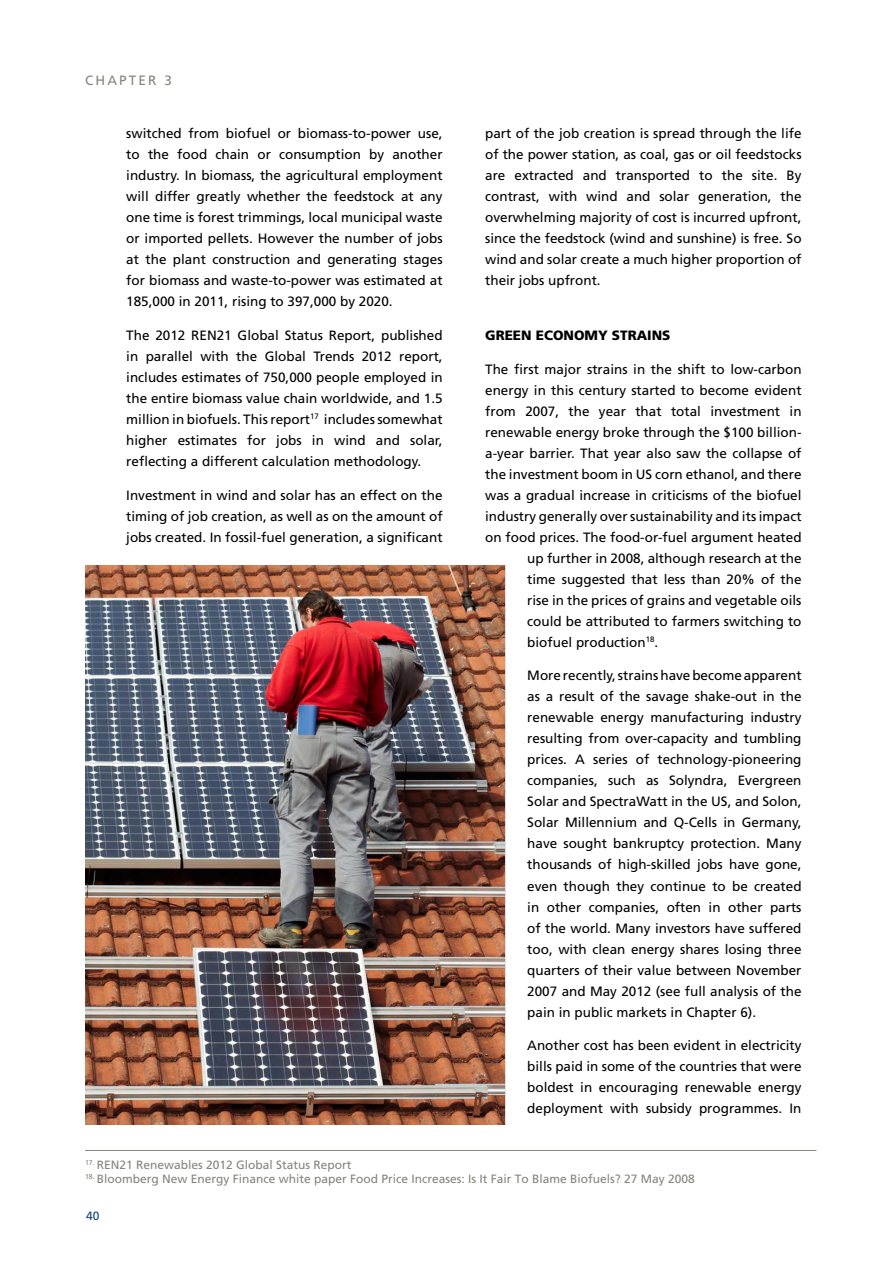
<style>
.page{position:relative;width:893px;height:1263px;background:#fff}
.page>*{position:absolute;margin:0;border:0;box-sizing:border-box;transform-origin:0 0}
.t1{font:13.5px/21px "Frutiger";color:#000;text-align:justify}
.t2{font:900 13.5px "Frutiger";color:#000}
.t3{font:13.5px "Frutiger";color:#85857a}
.t4{font:12px "Frutiger";color:#85857a}
.t5{font:12px "Frutiger";color:#13467a}
.t6{font:7.05px "Frutiger";color:#85857a}
.s1{font-size:12px}
</style>
<div class="page">
<img style="left:85px;top:566px;width:419px;height:559px">
<hr style="left:85px;top:1150px;width:731px;height:1px;background:#85857a">
<p class="t3" style="left:85px;top:72px;width:89px">ch apt er 3</p>
<p class="t1" style="left:126px;top:123px;width:318px">switched from biofuel or biomass-to-power use, to the food chain or consumption by another industry. I n biomass, the agricultural employment will differ greatly whether the feedstock at any one time is forest trimmings, local municipal waste or imported pellets. However the number of jobs at the plant construction and generating stages for biomass and waste-to-power was estimated at 185,000 in 2011, rising to 397,000 by 2020.</p>
<p class="t1" style="left:126px;top:325px;width:74px">The 2012 REN</p>
<p class="t1" style="left:126px;top:325px;width:318px;text-indent:90px">21 Global Status Report, published in parallel with the Global Trends 2012 report, includes estimates of 750,000 people employed in the entire biomass value chain worldwide, and 1.5 million in biofuels. This report<sup>17</sup> includes somewhat higher estimates for jobs in wind and solar, reflecting a different calculation methodology.</p>
<p class="t1" style="left:126px;top:484px;width:318px">I nvestment in wind and solar has an effect on the timing of job creation, as well as on the amount of jobs created. I n fossil-fuel generation, a significant</p>
<p class="t1" style="left:485px;top:123px;width:318px">part of the job creation is spread through the life of the power station, as coal, gas or oil feedstocks are extracted and transported to the site. By contrast, with wind and solar generation, the overwhelming majority of cost is incurred upfront, since the feedstock (wind and sunshine) is free. So wind and solar create a much higher proportion of their jobs upfront.</p>
<p class="t2" style="left:485px;top:327px;width:21px">GREEN</p>
<p class="t2" style="left:536px;top:327px;width:29px">ECONO</p>
<p class="t2" style="left:585px;top:327px;width:87px">MY STRAIN S</p>
<p class="t1" style="left:485px;top:358px;width:318px">The first major strains in the shift to low-carbon</p>
<p class="t1" style="left:485px;top:379px;width:318px">energy in this century started to become evident</p>
<p class="t1" style="left:485px;top:400px;width:318px">from 2007, the year that total investment in</p>
<p class="t1" style="left:485px;top:421px;width:318px">renewable energy broke through the $100 billion-</p>
<p class="t1" style="left:485px;top:442px;width:318px">a-year barrier. That year also saw the collapse of</p>
<p class="t1" style="left:485px;top:463px;width:318px">the investment boom in US corn ethanol, and there</p>
<p class="t1" style="left:485px;top:484px;width:318px">was a gradual increase in criticisms of the biofuel</p>
<p class="t1" style="left:485px;top:505px;width:318px">industry generally over sustainability and its impact</p>
<p class="t1" style="left:485px;top:526px;width:318px">on food prices. The food-or-fuel argument heated</p>
<p class="t1" style="left:527px;top:547px;width:276px">up further in 2008, although research at the</p>
<p class="t1" style="left:527px;top:568px;width:276px">time suggested that less than 20% of the</p>
<p class="t1" style="left:527px;top:589px;width:276px">rise in the prices of grains and vegetable oils</p>
<p class="t1" style="left:527px;top:610px;width:276px">could be attributed to farmers switching to</p>
<p class="t1" style="left:527px;top:631px;width:133px">biofuel production<sup>18</sup>.</p>
<p class="t1" style="left:527px;top:665px;width:276px">M ore recently, strains have become apparent as a result of the savage shake-out in the renewable energy manufacturing industry resulting from over-capacity and tumbling prices. A series of technology-pioneering companies, such as Solyndra, Evergreen Solar and SpectraWatt in the US, and Solon, Solar M illennium and Q-Cells in Germany, have sought bankruptcy protection. M any thousands of high-skilled jobs have gone, even though they continue to be created in other companies, often in other parts of the world. M any investors have suffered too, with clean energy shares losing three quarters of their value between November 2007 and May 2012 (see full analysis of the pain in public markets in Chapter 6).</p>
<p class="t1" style="left:527px;top:1035px;width:276px">Another cost has been evident in electricity bills paid in some of the countries that were boldest in encouraging renewable energy deployment with subsidy programmes. I n</p>
<p class="t6" style="left:85px;top:1158px;width:20px">17. <span class="s1">REN</span></p>
<p class="t4" style="left:119px;top:1158px;width:234px">21 Renewables 2012 Global Status Report</p>
<p class="t4" style="left:85px;top:1172px;width:611px"><sup>18.</sup> B loomberg New E nergy Finance white paper Food Price I ncreases: Is It Fair To B lame B iofuels? 27 May 2008</p>
<p class="t5" style="left:86px;top:1209px;width:15px">40</p>
</div>
